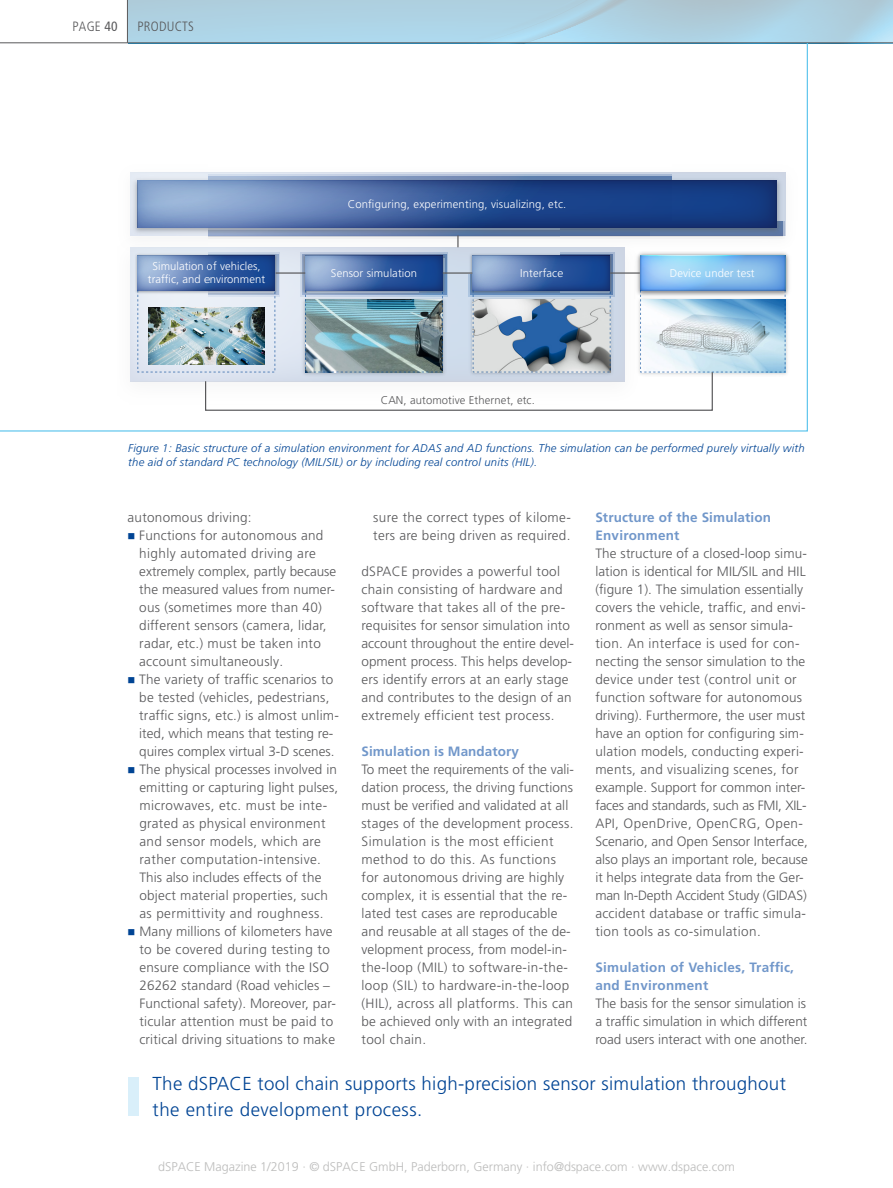
<style>
.page{position:relative;width:893px;height:1188px;background:#fff}
.page>*{position:absolute;margin:0;border:0;box-sizing:border-box;transform-origin:0 0}
.t1{font:300 18.75px/25.5px "Frutiger LT Pro";letter-spacing:.015em;color:#004494}
.t2{font:300 13.5px/18px "Frutiger LT Pro";letter-spacing:.015em;color:#58585a}
.t3{font:700 13.5px/18px "Frutiger LT Pro";letter-spacing:.01em;color:#7197ca}
.t4{font:300 condensed 13.5px "Frutiger LT Pro";letter-spacing:.015em;color:#58585a}
.t5{font:300 12.6px "Frutiger LT Pro";color:#90908f}
.t6{font:italic 300 11.25px/13.5px "Frutiger LT Pro";letter-spacing:.02em;color:#004494}
.t7{font:300 11.25px/13px "Frutiger LT Pro";letter-spacing:.01em;color:#fff;text-align:center}
.t8{font:300 11.25px "Frutiger LT Pro";letter-spacing:.01em;color:#58585a}
.s1{font-weight:400}
.s2{color:#004494}
</style>
<div class="page">
<div style="left:127px;top:0;width:766px;height:43px;background:linear-gradient(to bottom,#aecbd9,#aed9ee)"></div>
<hr style="left:0;top:43px;width:893px;height:1px;background:#58585a">
<hr style="left:127px;top:0;width:1px;height:43px;background:#58585a">
<svg style="left:0;top:41px;width:808px;height:391px"></svg>
<img style="left:117px;top:161px;width:681px;height:68px">
<img style="left:117px;top:229px;width:444px;height:183px">
<div style="left:130px;top:247px;width:494px;height:134px;background:#e1e8f2"></div>
<img style="left:135px;top:257px;width:55px;height:39px">
<img style="left:136px;top:254px;width:72px;height:41px">
<svg style="left:138px;top:256px;width:70px;height:34px;background:#7895c4"></svg>
<img style="left:208px;top:162px;width:464px;height:209px">
<img style="left:307px;top:300px;width:113px;height:70px">
<img style="left:470px;top:254px;width:91px;height:20px">
<svg style="left:473px;top:256px;width:88px;height:18px;background:#6e8dbf"></svg>
<img style="left:420px;top:274px;width:141px;height:97px">
<img style="left:475px;top:300px;width:86px;height:70px">
<img style="left:561px;top:222px;width:237px;height:202px">
<img style="left:642px;top:300px;width:141px;height:70px">
<img style="left:648px;top:307px;width:128px;height:58px">
<img style="left:148px;top:307px;width:116px;height:58px">
<div style="left:305px;top:290px;width:138px;height:82px;border:1px dashed #004494"></div>
<svg style="left:130px;top:173px;width:656px;height:74px;background:#6c85b1"></svg>
<hr style="left:276px;top:272px;width:29px;height:2px;background:#58585a">
<hr style="left:443px;top:272px;width:29px;height:2px;background:#58585a">
<hr style="left:610px;top:272px;width:30px;height:2px;background:#58585a">
<svg style="left:204px;top:371px;width:509px;height:40px"></svg>
<div style="left:128px;top:1077px;width:11px;height:39px;background:#d9effa"></div>
<p class="t4" style="left:73px;top:18px;width:47px">PAGE <span class="s1">40</span></p>
<p class="t4" style="left:137px;top:18px;width:58px">PRODUCTS</p>
<p class="t7" style="left:348px;top:197px;width:220px">Configuring, experimenting, visualizing, etc.</p>
<p class="t7" style="left:148px;top:260px;width:119px">Simulation of vehicles, traffic, and environment</p>
<p class="t7" style="left:331px;top:266px;width:88px">Sensor simulation</p>
<p class="t7" style="left:520px;top:266px;width:44px">Interface</p>
<p class="t7" style="left:670px;top:266px;width:86px">Device under test</p>
<p class="t8" style="left:381px;top:393px;width:156px">CAN, automotive Ethernet, etc.</p>
<p class="t6" style="left:128px;top:442px;width:678px">Figure 1: Basic structure of a simulation environment for ADAS and AD functions. The simulation can be performed purely virtually with the aid of standard PC technology (MIL/SIL) or by including real control units (HIL).</p>
<p class="t2" style="left:128px;top:508px;width:126px">autonomous driving:</p>
<p class="t2" style="left:139px;top:526px;width:198px;text-indent:-12px"><span class="s2">■</span> Functions for autonomous and highly automated driving are extremely complex, partly because the measured values from numer&shy;ous (sometimes more than 40) different sensors (camera, lidar, radar, etc.) must be taken into account simultaneously.</p>
<p class="t2" style="left:139px;top:670px;width:201px;text-indent:-12px"><span class="s2">■</span> The variety of traffic scenarios to be tested (vehicles, pedestrians, traffic signs, etc.) is almost unlim&shy;ited, which means that testing re&shy;quires complex virtual 3-D scenes.</p>
<p class="t2" style="left:139px;top:760px;width:200px;text-indent:-12px"><span class="s2">■</span> The physical processes involved in emitting or capturing light pulses, microwaves, etc. must be inte&shy;grated as physical environment and sensor models, which are rather computation-intensive.<br>This also includes effects of the object material properties, such as permittivity and roughness.</p>
<p class="t2" style="left:139px;top:922px;width:198px;text-indent:-12px"><span class="s2">■</span> Many millions of kilometers have to be covered during testing to ensure compliance with the ISO 26262 standard (Road vehicles – Functional safety). Moreover, par&shy;ticular attention must be paid to critical driving situations to make</p>
<p class="t2" style="left:373px;top:508px;width:199px">sure the correct types of kilome&shy;ters are being driven as required.</p>
<p class="t2" style="left:361px;top:562px;width:214px">dSPACE provides a powerful tool chain consisting of hardware and software that takes all of the pre&shy;requisites for sensor simulation into account throughout the entire devel&shy;opment process. This helps develop&shy;ers identify errors at an early stage and contributes to the design of an extremely efficient test process.</p>
<p class="t3" style="left:361px;top:742px;width:159px">Simulation is Mandatory</p>
<p class="t2" style="left:361px;top:760px;width:214px">To meet the requirements of the vali&shy;dation process, the driving functions must be verified and validated at all stages of the development process.<br>Simulation is the most efficient method to do this. As functions for autonomous driving are highly complex, it is essential that the re&shy;lated test cases are reproducable and reusable at all stages of the de&shy;velopment process, from model-in&shy;the-loop (MIL) to software-in-the&shy;loop (SIL) to hardware-in-the-loop (HIL), across all platforms. This can be achieved only with an integrated tool chain.</p>
<p class="t3" style="left:595px;top:508px;width:177px">Structure of the Simulation<br>Environment</p>
<p class="t2" style="left:595px;top:544px;width:214px">The structure of a closed-loop simu&shy;lation is identical for MIL/SIL and HIL (figure 1). The simulation essentially covers the vehicle, traffic, and envi&shy;ronment as well as sensor simula&shy;tion. An interface is used for con&shy;necting the sensor simulation to the device under test (control unit or function software for autonomous driving). Furthermore, the user must have an option for configuring sim&shy;ulation models, conducting experi&shy;ments, and visualizing scenes, for example. Support for common inter&shy;faces and standards, such as FMI, XIL-API, OpenDrive, OpenCRG, Open-Scenario, and Open Sensor Interface, also plays an important role, because it helps integrate data from the Ger&shy;man In-Depth Accident Study (GIDAS) accident database or traffic simula&shy;tion tools as co-simulation.</p>
<p class="t3" style="left:595px;top:958px;width:200px">Simulation of Vehicles, Traffic, and Environment</p>
<p class="t2" style="left:595px;top:994px;width:214px;text-align:justify">The basis for the sensor simulation is a traffic simulation in which different road users interact with one another.</p>
<h1 class="t1" style="left:153px;top:1071px;width:635px">The dSPACE tool chain supports high-precision sensor simulation throughout the entire development process.</h1>
<p class="t5" style="left:158px;top:1160px;width:578px">dSPACE Magazine 1/2019 · © dSPACE GmbH, Paderborn, Germany · info@dspace.com · www.dspace.com</p>
</div>
